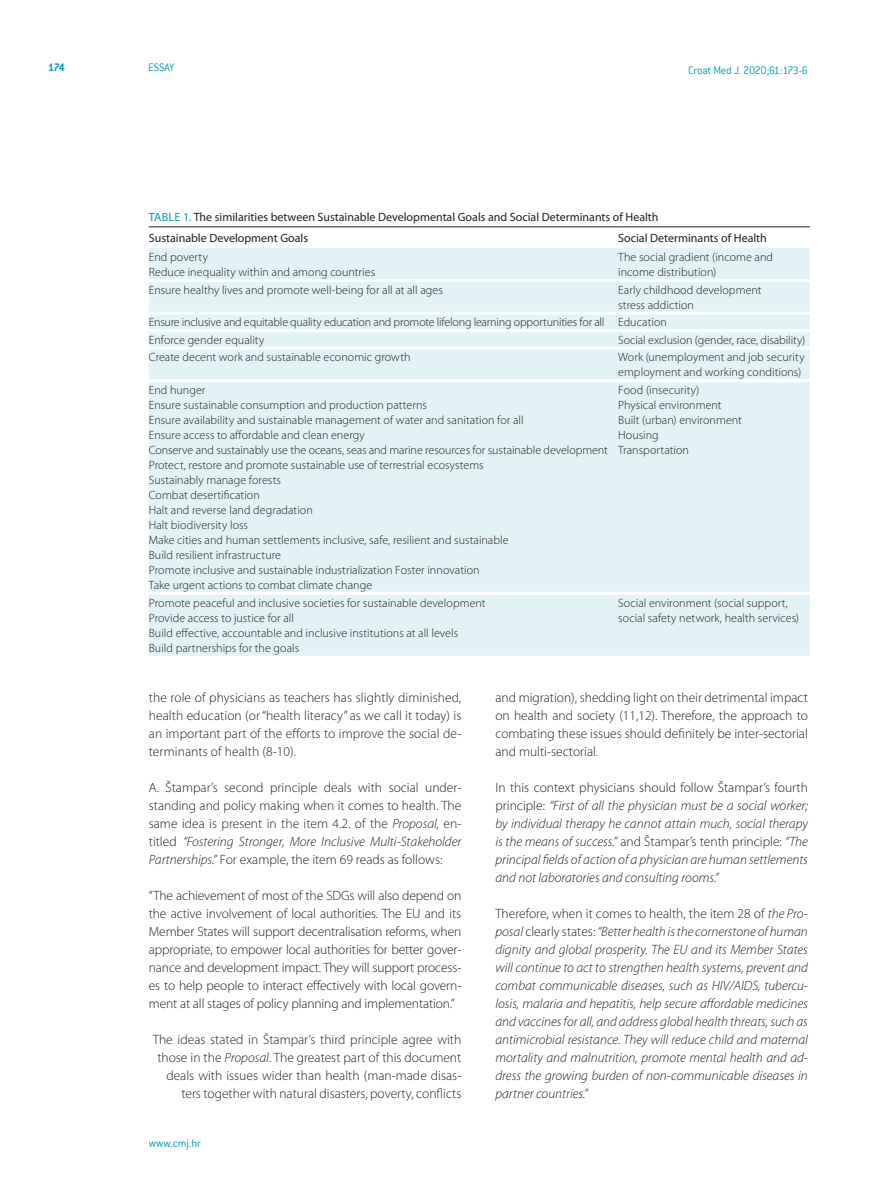
<style>
.page{position:relative;width:893px;height:1191px;background:#fff}
.page>*{position:absolute;margin:0;border:0;box-sizing:border-box;transform-origin:0 0}
.CMJ_-__body{font:300 13.5px/18px "Myriad Pro";color:#231f20;text-align:justify}
.CMJ_-__body-2{font:italic 300 13.5px/18px "Myriad Pro";color:#231f20;text-align:justify}
.CMJ_-_table{font:300 12px/15px "Myriad Pro";letter-spacing:.005em;color:#231f20}
.CMJ_-_table_title_he{font:12px "Myriad Pro";color:#231f20}
.CMJ_-_table-2{font:300 12px "Myriad Pro";letter-spacing:-.015em;color:#231f20}
.H_desni_-_ref{font:300 12px "ITC Conduit LTCE";letter-spacing:-.025em;color:#009fb4}
.www_cmj_hr_na_master{font:300 12px "ITC Conduit LTCE";color:#009fb4}
.H_lijevi_-_pubtype{font:300 12px "ITC Conduit LTCE";color:#009fb4}
.paginacija_lijevo{font:700 12px "ITC Conduit LTCE";color:#009fb4}
.s1{color:#009fb4}
.s2{font-style:italic}
.s3{font-style:normal}
</style>
<div class="page">
<div style="left:149px;top:248px;width:661px;height:408px;background:#e2f2f5"></div>
<hr style="left:149px;top:227px;width:469px;height:1px;background:#231f20">
<hr style="left:618px;top:227px;width:192px;height:1px;background:#231f20">
<hr style="left:618px;top:279px;width:192px;height:3px;background:#fff">
<hr style="left:618px;top:312px;width:192px;height:3px;background:#fff">
<hr style="left:618px;top:329px;width:192px;height:3px;background:#fff">
<hr style="left:618px;top:347px;width:192px;height:3px;background:#fff">
<hr style="left:618px;top:379px;width:192px;height:3px;background:#fff">
<hr style="left:618px;top:592px;width:192px;height:3px;background:#fff">
<hr style="left:149px;top:279px;width:469px;height:3px;background:#fff">
<hr style="left:149px;top:312px;width:469px;height:3px;background:#fff">
<hr style="left:149px;top:329px;width:469px;height:3px;background:#fff">
<hr style="left:149px;top:347px;width:469px;height:3px;background:#fff">
<hr style="left:149px;top:379px;width:469px;height:3px;background:#fff">
<hr style="left:149px;top:592px;width:469px;height:3px;background:#fff">
<p class="paginacija_lijevo" style="left:48px;top:60px;width:18px">174</p>
<p class="H_lijevi_-_pubtype" style="left:148px;top:61px;width:28px">ESSAY</p>
<p class="H_desni_-_ref" style="left:688px;top:63px;width:121px">Croat Med J. 2020;61:173-6</p>
<p class="CMJ_-_table_title_he" style="left:149px;top:209px;width:511px"><span class="s1">Tab le 1.</span> The similarities between Sustainable Developmental Goals and Social Determinants of Health</p>
<p class="CMJ_-_table_title_he" style="left:149px;top:230px;width:161px">Sustainable Development Goals</p>
<p class="CMJ_-_table_title_he" style="left:618px;top:230px;width:150px">Social Determinants of Health</p>
<p class="CMJ_-_table" style="left:149px;top:250px;width:61px">End poverty</p>
<p class="CMJ_-_table" style="left:149px;top:265px;width:228px">Reduce inequality within and among countries</p>
<p class="CMJ_-_table" style="left:618px;top:250px;width:156px">The social gradient (income and income distribution)</p>
<p class="CMJ_-_table" style="left:149px;top:282px;width:296px">Ensure healthy lives and promote well-being for all at all ages</p>
<p class="CMJ_-_table" style="left:618px;top:282px;width:145px">Early childhood development</p>
<p class="CMJ_-_table" style="left:618px;top:297px;width:77px">stress addiction</p>
<p class="CMJ_-_table-2" style="left:149px;top:315px;width:457px">Ensure inclusive and equitable quality education and promote lifelong learning opportunities for all</p>
<p class="CMJ_-_table" style="left:618px;top:315px;width:50px">Education</p>
<p class="CMJ_-_table" style="left:149px;top:332px;width:117px">Enforce gender equality</p>
<p class="CMJ_-_table" style="left:618px;top:332px;width:189px">Social exclusion (gender, race, disability)</p>
<p class="CMJ_-_table" style="left:149px;top:350px;width:263px">Create decent work and sustainable economic growth</p>
<p class="CMJ_-_table" style="left:618px;top:350px;width:188px">Work (unemployment and job security employment and working conditions)</p>
<p class="CMJ_-_table" style="left:149px;top:382px;width:58px">End hunger</p>
<p class="CMJ_-_table" style="left:149px;top:397px;width:280px">Ensure sustainable consumption and production patterns</p>
<p class="CMJ_-_table" style="left:149px;top:412px;width:376px">Ensure availability and sustainable management of water and sanitation for all</p>
<p class="CMJ_-_table" style="left:149px;top:427px;width:218px">Ensure access to affordable and clean energy</p>
<p class="CMJ_-_table" style="left:149px;top:442px;width:461px">Conserve and sustainably use the oceans, seas and marine resources for sustainable development</p>
<p class="CMJ_-_table" style="left:149px;top:457px;width:336px">Protect, restore and promote sustainable use of terrestrial ecosystems</p>
<p class="CMJ_-_table" style="left:149px;top:472px;width:134px">Sustainably manage forests</p>
<p class="CMJ_-_table" style="left:149px;top:487px;width:113px">Combat desertification</p>
<p class="CMJ_-_table" style="left:149px;top:502px;width:166px">Halt and reverse land degradation</p>
<p class="CMJ_-_table" style="left:149px;top:517px;width:101px">Halt biodiversity loss</p>
<p class="CMJ_-_table" style="left:149px;top:532px;width:361px">Make cities and human settlements inclusive, safe, resilient and sustainable</p>
<p class="CMJ_-_table" style="left:149px;top:547px;width:134px">Build resilient infrastructure</p>
<p class="CMJ_-_table" style="left:149px;top:562px;width:332px">Promote inclusive and sustainable industrialization Foster innovation</p>
<p class="CMJ_-_table" style="left:149px;top:577px;width:225px">Take urgent actions to combat climate change</p>
<p class="CMJ_-_table" style="left:618px;top:382px;width:83px">Food (insecurity)</p>
<p class="CMJ_-_table" style="left:618px;top:397px;width:105px">Physical environment</p>
<p class="CMJ_-_table" style="left:618px;top:412px;width:125px">Built (urban) environment</p>
<p class="CMJ_-_table" style="left:618px;top:427px;width:42px">Housing</p>
<p class="CMJ_-_table" style="left:618px;top:442px;width:72px">Transportation</p>
<p class="CMJ_-_table" style="left:149px;top:595px;width:338px">Promote peaceful and inclusive societies for sustainable development</p>
<p class="CMJ_-_table" style="left:149px;top:610px;width:147px">Provide access to justice for all</p>
<p class="CMJ_-_table" style="left:149px;top:625px;width:311px">Build effective, accountable and inclusive institutions at all levels</p>
<p class="CMJ_-_table" style="left:149px;top:640px;width:152px">Build partnerships for the goals</p>
<p class="CMJ_-_table" style="left:618px;top:595px;width:182px">Social environment (social support, social safety network, health services)</p>
<p class="CMJ_-__body" style="left:149px;top:688px;width:314px">the role of physicians as teachers has slightly diminished, health education (or “health literacy” as we call it today) is an important part of the efforts to improve the social de&shy;terminants of health (8-10).</p>
<p class="CMJ_-__body" style="left:149px;top:778px;width:314px">A. Štampar’s second principle deals with social under&shy;standing and policy making when it comes to health. The same idea is present in the item 4.2. of the <span class="s2">Proposal,</span> en&shy;titled <span class="s2">“Fostering Stronger, More Inclusive Multi-Stakeholder Partnerships.”</span> For example, the item 69 reads as follows:</p>
<p class="CMJ_-__body" style="left:149px;top:886px;width:314px">“The achievement of most of the SDGs will also depend on the active involvement of local authorities. The EU and its Member States will support decentralisation reforms, when appropriate, to empower local authorities for better gover&shy;nance and development impact. They will support process&shy;es to help people to interact effectively with local govern&shy;ment at all stages of policy planning and implementation.”</p>
<p class="CMJ_-__body" style="left:153px;top:1030px;width:310px;text-align:right">The ideas stated in Štampar’s third principle agree with those in the <span class="s2">Proposal</span>. The greatest part of this document deals with issues wider than health (man-made disas&shy;ters together with natural disasters, poverty, conflicts</p>
<p class="www_cmj_hr_na_master" style="left:149px;top:1136px;width:54px">www.cmj.hr</p>
<p class="CMJ_-__body" style="left:495px;top:688px;width:314px">and migration), shedding light on their detrimental impact on health and society (11,12). Therefore, the approach to combating these issues should definitely be inter-sectorial and multi-sectorial.</p>
<p class="CMJ_-__body-2" style="left:495px;top:778px;width:314px"><span class="s3">In this context physicians should follow Štampar’s fourth principle:</span> “First of all the physician must be a social worker; by individual therapy he cannot attain much, social therapy is the means of success.” <span class="s3">and Štampar’s tenth principle:</span> “The principal fields of action of a physician are human settlements and not laboratories and consulting rooms.”</p>
<p class="CMJ_-__body-2" style="left:495px;top:904px;width:314px"><span class="s3">Therefore, when it comes to health, the item 28 of</span> the Pro&shy;posal <span class="s3">clearly states:</span> “Better health is the cornerstone of human dignity and global prosperity. The EU and its Member States will continue to act to strengthen health systems, prevent and combat communicable diseases, such as HIV/AIDS, tubercu&shy;losis, malaria and hepatitis, help secure affordable medicines and vaccines for all, and address global health threats, such as antimicrobial resistance. They will reduce child and maternal mortality and malnutrition, promote mental health and ad&shy;dress the growing burden of non-communicable diseases in partner countries.”</p>
</div>
